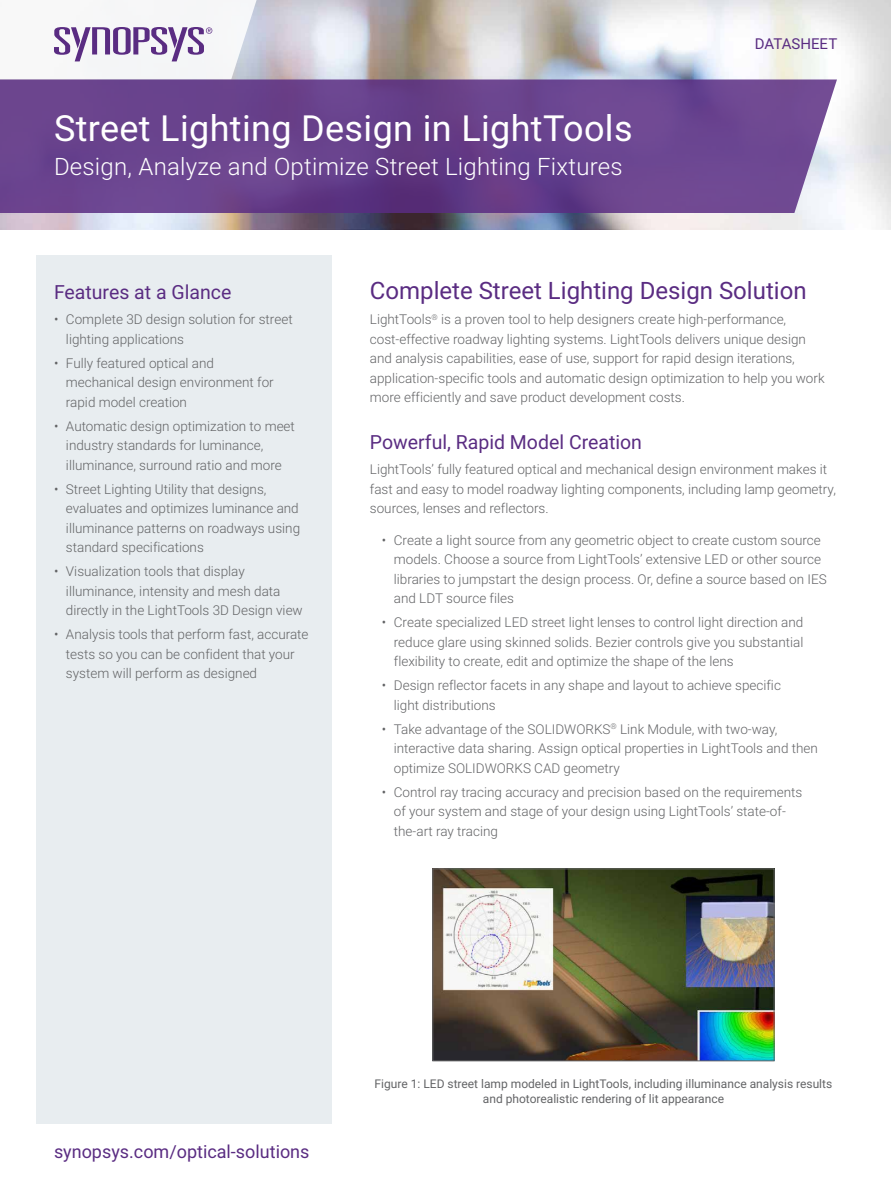
<style>
.page{position:relative;width:891px;height:1188px;background:#fff}
.page>*{position:absolute;margin:0;border:0;box-sizing:border-box;transform-origin:0 0}
.t1{font:36px "Roboto";letter-spacing:.01em;color:#fff}
.SUBTITLE{font:300 24px "Roboto";letter-spacing:.01em;color:#fff}
.HEADING_0__OVERVIEW{font:24px "Roboto";color:#5a2c82}
.HEADING_1{font:19.5px "Roboto";color:#5a2c82}
.t2{font:18px "Roboto";color:#5a2c82}
.t3{font:15px "Roboto";color:#5a2c82}
.BODY_COPY{font:300 13.5px/19.5px "Roboto";color:#636466}
.FIGURE_CAPTION{font:12px/15px "Roboto";color:#636466;text-align:center}
</style>
<div class="page">
<img style="left:0;top:0;width:891px;height:230px">
<div style="left:36px;top:255px;width:296px;height:868px;background:#e8edf0"></div>
<svg style="left:0;top:0;width:270px;height:80px"></svg>
<svg style="left:0;top:80px;width:837px;height:133px;background:#6a448e"></svg>
<img style="left:434px;top:870px;width:338px;height:189px">
<div style="left:432px;top:868px;width:342px;height:193px;border:1px solid #636466"></div>
<p class="t1" style="left:54px;top:103px;width:580px">Street Lighting Design in LightTools</p>
<p class="SUBTITLE" style="left:54px;top:150px;width:570px">Design, Analyze and Optimize Street Lighting Fixtures</p>
<p class="t3" style="left:755px;top:33px;width:84px">DATASHEET</p>
<p class="HEADING_1" style="left:54px;top:278px;width:179px">Features at a Glance</p>
<p class="BODY_COPY" style="left:66px;top:309px;width:228px;text-indent:-12px">• Complete 3D design solution for street lighting applications</p>
<p class="BODY_COPY" style="left:66px;top:353px;width:209px;text-indent:-12px">• Fully featured optical and mechanical design environment for rapid model creation</p>
<p class="BODY_COPY" style="left:66px;top:416px;width:230px;text-indent:-12px">• Automatic design optimization to meet industry standards for luminance, illuminance, surround ratio and more</p>
<p class="BODY_COPY" style="left:66px;top:479px;width:236px;text-indent:-12px">• Street Lighting Utility that designs, evaluates and optimizes luminance and illuminance patterns on roadways using standard specifications</p>
<p class="BODY_COPY" style="left:66px;top:561px;width:238px;text-indent:-12px">• Visualization tools that display illuminance, intensity and mesh data directly in the LightTools 3D Design view</p>
<p class="BODY_COPY" style="left:66px;top:624px;width:244px;text-indent:-12px">• Analysis tools that perform fast, accurate tests so you can be confident that your system will perform as designed</p>
<p class="HEADING_0__OVERVIEW" style="left:370px;top:273px;width:438px">Complete Street Lighting Design Solution</p>
<p class="BODY_COPY" style="left:370px;top:309px;width:456px">LightTools<sup>®</sup> is a proven tool to help designers create high-performance, cost-effective roadway lighting systems. LightTools delivers unique design and analysis capabilities, ease of use, support for rapid design iterations, application-specific tools and automatic design optimization to help you work more efficiently and save product development costs.</p>
<p class="HEADING_1" style="left:370px;top:428px;width:274px">Powerful, Rapid Model Creation</p>
<p class="BODY_COPY" style="left:370px;top:459px;width:468px">LightTools’ fully featured optical and mechanical design environment makes it fast and easy to model roadway lighting components, including lamp geometry, sources, lenses and reflectors.</p>
<p class="BODY_COPY" style="left:394px;top:530px;width:434px;text-indent:-12px">• Create a light source from any geometric object to create custom source models. Choose a source from LightTools’ extensive LED or other source libraries to jumpstart the design process. Or, define a source based on IES and LDT source files</p>
<p class="BODY_COPY" style="left:394px;top:612px;width:411px;text-align:justify;text-indent:-12px">• Create specialized LED street light lenses to control light direction and reduce glare using skinned solids. Bezier controls give you substantial flexibility to create, edit and optimize the shape of the lens</p>
<p class="BODY_COPY" style="left:394px;top:675px;width:389px;text-indent:-12px">• Design reflector facets in any shape and layout to achieve specific light distributions</p>
<p class="BODY_COPY" style="left:394px;top:719px;width:426px;text-indent:-12px">• Take advantage of the SOLIDWORKS<sup>®</sup> Link Module, with two-way, interactive data sharing. Assign optical properties in LightTools and then optimize SOLIDWORKS CAD geometry</p>
<p class="BODY_COPY" style="left:394px;top:782px;width:410px;text-indent:-12px">• Control ray tracing accuracy and precision based on the requirements of your system and stage of your design using LightTools’ state-of&shy;the-art ray tracing</p>
<h3 class="t2" style="left:54px;top:1139px;width:257px">synopsys.com/optical-solutions</h3>
<p class="FIGURE_CAPTION" style="left:375px;top:1076px;width:459px">Figure 1: LED street lamp modeled in LightTools, including illuminance analysis results and photorealistic rendering of lit appearance</p>
</div>
